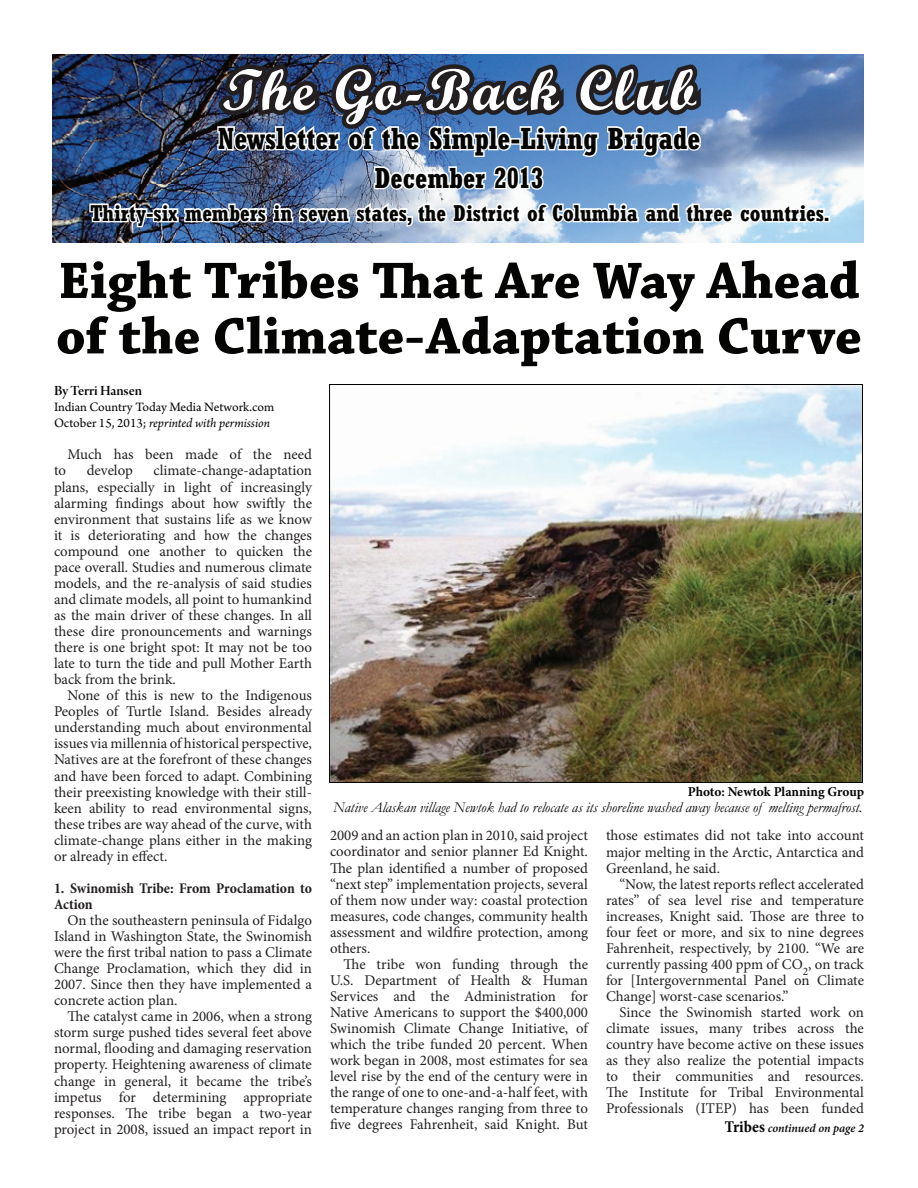
<style>
.page{position:relative;width:918px;height:1188px;background:#fff}
.page>*{position:absolute;margin:0;border:0;box-sizing:border-box;transform-origin:0 0}
.t1{font:58.5px "Script MT Bold";letter-spacing:.05em;color:#fff}
.t2{font:700 54px/55.5px "Chaparral Pro";color:#040503}
.t3{font:700 condensed 30px "Rockwell";color:#040503}
.t4{font:700 condensed 28.5px "Rockwell";color:#040503}
.t5{font:700 condensed 22.5px "Rockwell";color:#040503}
.t6{font:italic 15px "Garamond";color:#040503}
.t7{font:15px "Arno Pro Smbd Display";letter-spacing:-.005em;color:#040503}
.t8{font:14.85px/16px "Minion Pro";color:#231f20;text-align:justify}
.t9{font:700 condensed 14.85px/16px "Minion Pro";letter-spacing:-.005em;color:#231f20}
.t10{font:13.5px/16.2px "Arno Pro";letter-spacing:-.005em;color:#040503}
.t11{font:700 13.5px "Minion Pro";letter-spacing:-.005em;color:#040503}
.t12{font:italic 600 12px "Minion Pro";letter-spacing:-.005em;color:#040503}
.s1{font-style:italic}
.s2{font-weight:700;font-style:normal;font-stretch:condensed;font-size:16.5px}
</style>
<div class="page">
<img style="left:53px;top:54px;width:811px;height:189px">
<img style="left:88px;top:54px;width:742px;height:188px">
<img style="left:331px;top:386px;width:530px;height:395px">
<h1 class="t1" style="left:222px;top:54px;width:475px">The Go-Back Club</h1>
<h3 class="t3" style="left:218px;top:121px;width:484px">Newsletter of the Simple-Living Brigade</h3>
<h3 class="t4" style="left:375px;top:161px;width:170px">December 2013</h3>
<h3 class="t5" style="left:90px;top:200px;width:741px">Thirty-six members in seven states, the District of Columbia and three countries.</h3>
<h2 class="t2" style="left:56px;top:255px;width:807px">Eight Tribes That Are Way Ahead of the Climate-Adaptation Curve</h2>
<p class="t7" style="left:54px;top:382px;width:90px">By Terri Hansen</p>
<p class="t10" style="left:54px;top:400px;width:222px">Indian Country Today Media Network.com<br>October 15, 2013; <span class="s1">reprinted with permission</span></p>
<p class="t8" style="left:68px;top:447px;width:246px">Much has been made of the need</p>
<p class="t8" style="left:54px;top:463px;width:14px">to</p>
<p class="t8" style="left:87px;top:463px;width:48px">develop</p>
<p class="t8" style="left:54px;top:463px;width:260px;text-indent:100px">climate-change-adaptation plans, especially in light of increasingly alarming findings about how swiftly the environment that sustains life as we know it is deteriorating and how the changes compound one another to quicken the pace overall. Studies and numerous climate models, and the re-analysis of said studies and climate models, all point to humankind as the main driver of these changes. In all these dire pronouncements and warnings there is one bright spot: It may not be too late to turn the tide and pull Mother Earth back from the brink.</p>
<p class="t8" style="left:54px;top:688px;width:260px;text-indent:13px">None of this is new to the Indigenous Peoples of Turtle Island. Besides already understanding much about environmental issues via millennia of historical perspective, Natives are at the forefront of these changes and have been forced to adapt. Combining their preexisting knowledge with their still&shy;keen ability to read environmental signs, these tribes are way ahead of the curve, with climate-change plans either in the making or already in effect.</p>
<p class="t9" style="left:54px;top:880px;width:260px">1. Swinomish Tribe: From Proclamation to<br>Action</p>
<p class="t8" style="left:54px;top:912px;width:260px;text-indent:13px">On the southeastern peninsula of Fidalgo Island in Washington State, the Swinomish were the first tribal nation to pass a Climate Change Proclamation, which they did in 2007. Since then they have implemented a concrete action plan.</p>
<p class="t8" style="left:54px;top:1009px;width:260px;text-indent:13px">The catalyst came in 2006, when a strong storm surge pushed tides several feet above normal, flooding and damaging reservation property. Heightening awareness of climate change in general, it became the tribe’s impetus for determining appropriate responses. The tribe began a two-year project in 2008, issued an impact report in</p>
<p class="t11" style="left:688px;top:782px;width:178px">Photo: Newtok Planning Group</p>
<p class="t6" style="left:333px;top:797px;width:531px">Native Alaskan village Newtok had to relocate as its shoreline washed away because of melting permafrost.</p>
<p class="t8" style="left:330px;top:828px;width:260px">2009 and an action plan in 2010, said project coordinator and senior planner Ed Knight.<br>The plan identified a number of proposed “next step” implementation projects, several of them now under way: coastal protection measures, code changes, community health assessment and wildfire protection, among others.</p>
<p class="t8" style="left:330px;top:956px;width:260px;text-indent:13px">The tribe won funding through the U.S. Department of Health &amp; Human Services and the Administration for Native Americans to support the $400,000<br>Swinomish Climate Change Initiative, of which the tribe funded 20 percent. When work began in 2008, most estimates for sea level rise by the end of the century were in the range of one to one-and-a-half feet, with temperature changes ranging from three to five degrees Fahrenheit, said Knight. But</p>
<p class="t8" style="left:606px;top:828px;width:260px">those estimates did not take into account major melting in the Arctic, Antarctica and Greenland, he said.</p>
<p class="t8" style="left:606px;top:876px;width:260px;text-indent:13px">“Now, the latest reports reflect accelerated rates” of sea level rise and temperature increases, Knight said. Those are three to four feet or more, and six to nine degrees Fahrenheit, respectively, by 2100. “We are currently passing 400 ppm of CO<sub>2</sub>, on track for [Intergovernmental Panel on Climate Change] worst-case scenarios.”</p>
<p class="t8" style="left:606px;top:1004px;width:260px;text-indent:14px">Since the Swinomish started work on climate issues, many tribes across the country have become active on these issues as they also realize the potential impacts to their communities and resources.<br>The Institute for Tribal Environmental Professionals (ITEP) has been funded</p>
<p class="t12" style="left:725px;top:1120px;width:141px"><span class="s2">Tribes</span> continued on page 2</p>
</div>
